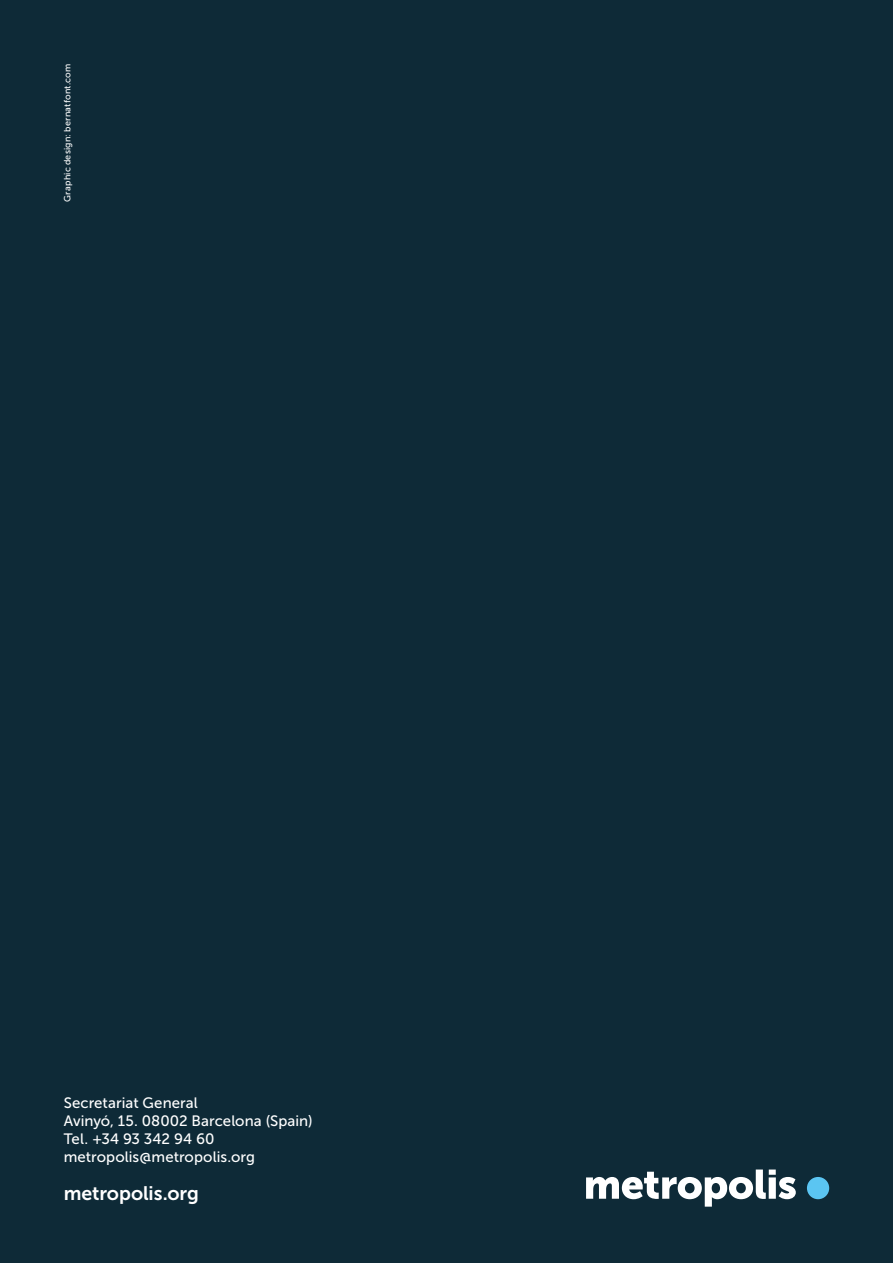
<style>
.page{position:relative;width:893px;height:1263px;background:#0e2a37}
.page>*{position:absolute;margin:0;border:0;box-sizing:border-box;transform-origin:0 0}
.t1{font:19.5px "Museo Sans 700";letter-spacing:-.005em;color:#fff}
.t2{font:15px/18px "Museo Sans 500";letter-spacing:.005em;color:#fff}
.t3{font:9px "Museo Sans 500";letter-spacing:.025em;color:#fff}
</style>
<div class="page">
<div style="left:807px;top:1177px;width:22px;height:22px;background:#5bc5f2;border-radius:50%"></div>
<svg style="left:586px;top:1169px;width:210px;height:37px"></svg>
<p class="t3" style="left:63px;top:202px;width:139px;rotate:-90deg">Graphic design: bernatfont.com</p>
<p class="t2" style="left:64px;top:1094px;width:250px">Secretariat General<br>Avinyó, 15. 08002 Barcelona (Spain)<br>Tel. +34 93 342 94 60 metropolis@metropolis.org</p>
<h1 class="t1" style="left:64px;top:1182px;width:137px">metropolis.org</h1>
</div>
